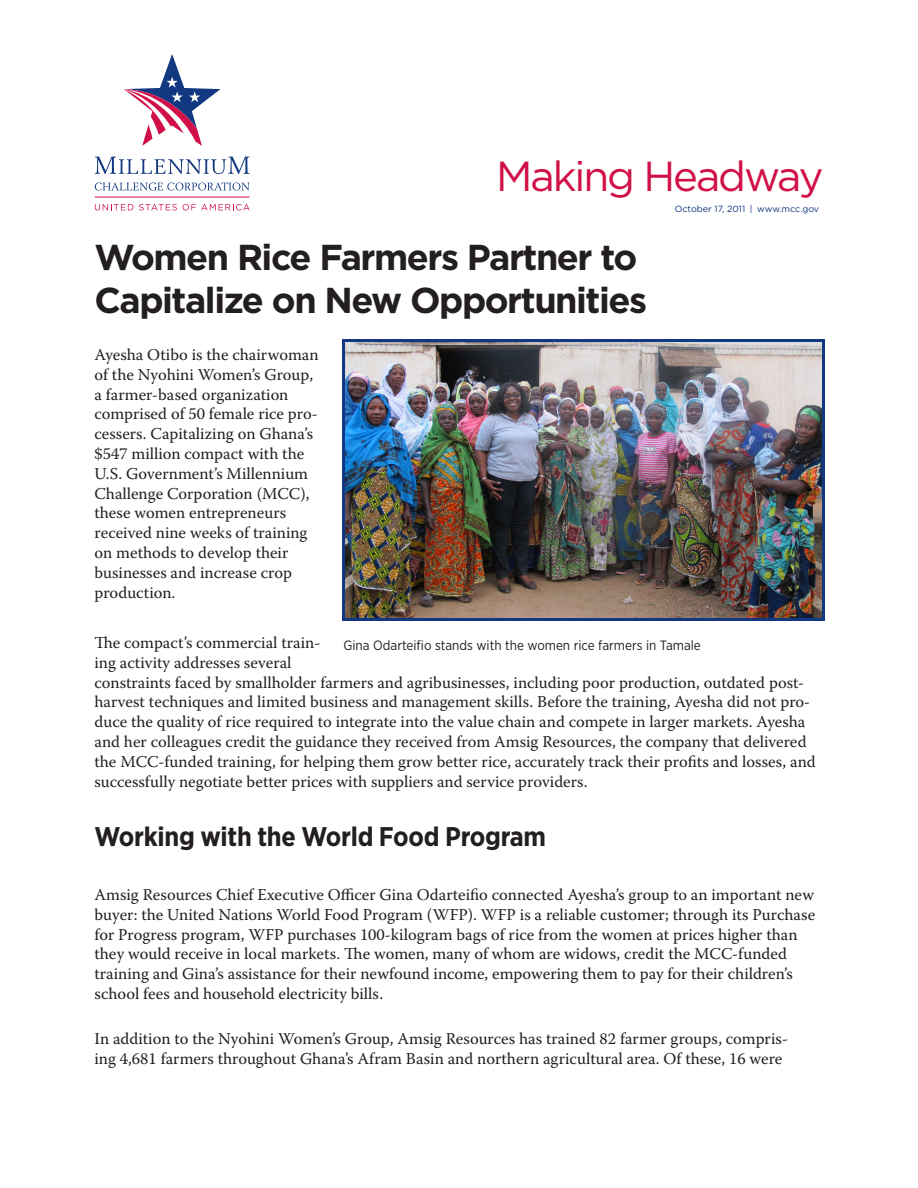
<style>
.page{position:relative;width:918px;height:1188px;background:#fff}
.page>*{position:absolute;margin:0;border:0;box-sizing:border-box;transform-origin:0 0}
.t1{font:42px "Gotham";letter-spacing:-.05em;color:#d11048}
.t2{font:700 36px/43.2px "Gotham";letter-spacing:-.04em;color:#231f20}
.Heading_2{font:700 27px "Gotham Narrow";letter-spacing:-.01em;color:#231f20}
.t3{font:16.5px/19.8px "Warnock Pro";color:#231f20}
.t4{font:13.5px "Gotham Narrow";color:#231f20}
.t5{font:9px "Gotham";color:#113880}
</style>
<div class="page">
<svg style="left:95px;top:157px;width:155px;height:17px"></svg>
<svg style="left:95px;top:182px;width:155px;height:9px"></svg>
<svg style="left:95px;top:204px;width:38px;height:6px"></svg>
<svg style="left:139px;top:204px;width:38px;height:6px"></svg>
<svg style="left:183px;top:204px;width:67px;height:6px"></svg>
<hr style="left:95px;top:197px;width:155px;height:1px;background:#d11048">
<svg style="left:124px;top:54px;width:97px;height:92px"></svg>
<img style="left:346px;top:343px;width:475px;height:274px">
<div style="left:342px;top:339px;width:483px;height:282px;border:3px solid #113880"></div>
<h1 class="t1" style="left:496px;top:150px;width:329px">Making Headway</h1>
<p class="t5" style="left:675px;top:203px;width:146px">October 17, 2011 | www.mcc.gov</p>
<p class="t2" style="left:94px;top:235px;width:554px">Women Rice Farmers Partner to<br>Capitalize on New Opportunities</p>
<p class="t3" style="left:94px;top:344px;width:226px">Ayesha Otibo is the chairwoman of the Nyohini Women’s Group, a farmer-based organization comprised of 50 female rice pro&shy;cessers. Capitalizing on Ghana’s $547 million compact with the<br>U.S. Government’s Millennium<br>Challenge Corporation (MCC), these women entrepreneurs received nine weeks of training on methods to develop their businesses and increase crop production.</p>
<p class="t3" style="left:94px;top:632px;width:723px">The compact’s commercial train-<br>ing activity addresses several<br>constraints faced by smallholder farmers and agribusinesses, including poor production, outdated post&shy;harvest techniques and limited business and management skills. Before the training, Ayesha did not pro&shy;duce the quality of rice required to integrate into the value chain and compete in larger markets. Ayesha and her colleagues credit the guidance they received from Amsig Resources, the company that delivered the MCC-funded training, for helping them grow better rice, accurately track their profits and losses, and successfully negotiate better prices with suppliers and service providers.</p>
<p class="Heading_2" style="left:94px;top:819px;width:453px">Working with the World Food Program</p>
<p class="t3" style="left:94px;top:884px;width:722px">Amsig Resources Chief Executive Officer Gina Odarteifio connected Ayesha’s group to an important new buyer: the United Nations World Food Program (WFP). WFP is a reliable customer; through its Purchase for Progress program, WFP purchases 100-kilogram bags of rice from the women at prices higher than they would receive in local markets. The women, many of whom are widows, credit the MCC-funded training and Gina’s assistance for their newfound income, empowering them to pay for their children’s school fees and household electricity bills.</p>
<p class="t3" style="left:94px;top:1028px;width:695px">In addition to the Nyohini Women’s Group, Amsig Resources has trained 82 farmer groups, compris&shy;ing 4,681 farmers throughout Ghana’s Afram Basin and northern agricultural area. Of these, 16 were</p>
<p class="t4" style="left:344px;top:637px;width:359px">Gina Odarteifio stands with the women rice farmers in Tamale</p>
</div>
